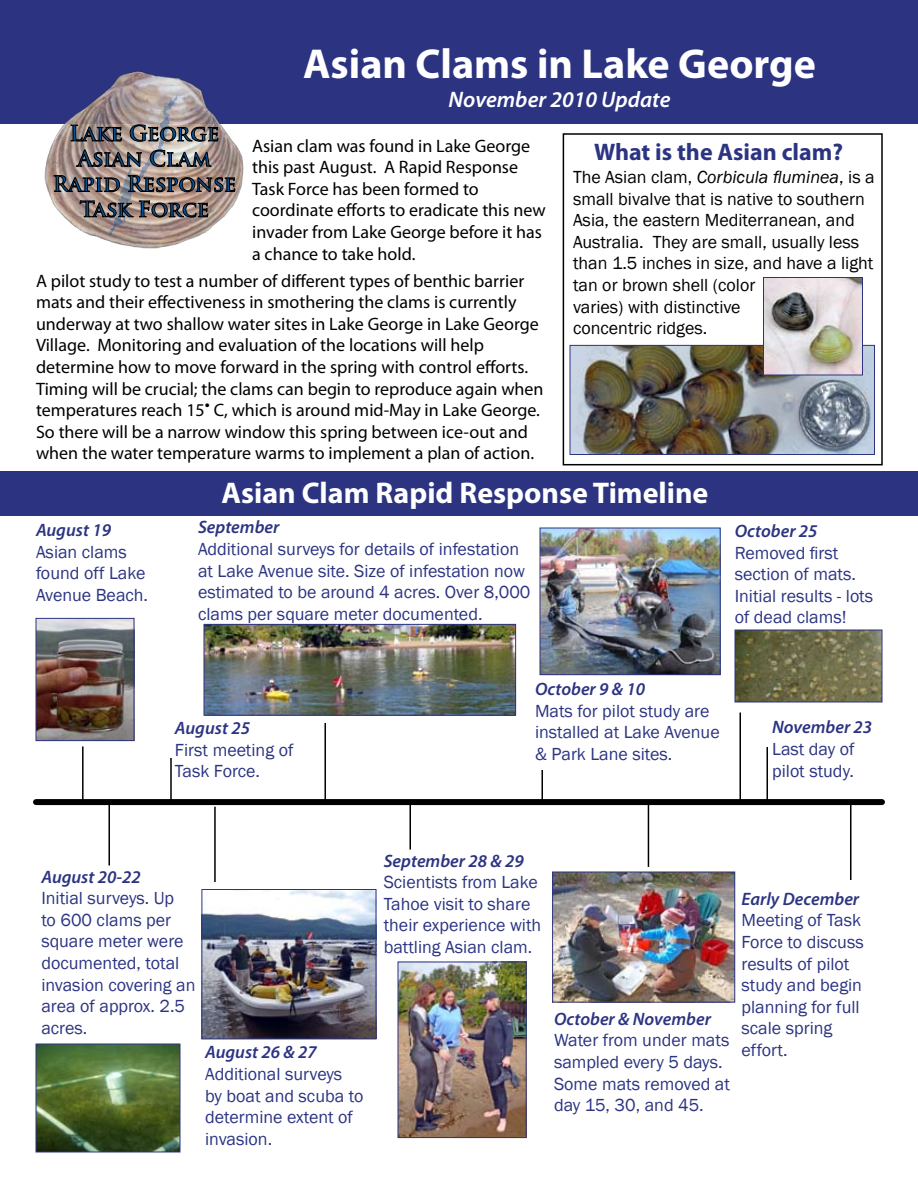
<style>
.page{position:relative;width:918px;height:1188px;background:#fff}
.page>*{position:absolute;margin:0;border:0;box-sizing:border-box;transform-origin:0 0}
.t1{font:700 42px "Myriad Pro";color:#fff}
.t2{font:700 30px "Myriad Pro";color:#fff}
.t3{font:700 24px "Myriad Pro";color:#2c3482}
.t4{font:italic 600 22.5px "Myriad Pro";color:#fff}
.t5{font:700 21px/25.3px "Trajan Pro";color:#045299;text-align:center}
.t6{font:18px/21.6px "Franklin Gothic";color:#2c3482}
.t7{font:18px/21.6px "Myriad Pro";color:#000}
.t8{font:18px/21.6px "Franklin Gothic";color:#000}
.t9{font:italic 600 18px "Myriad Pro";color:#2c3482}
.s1{font-style:italic}
</style>
<div class="page">
<div style="left:0;top:0;width:918px;height:124px;background:#2c3482"></div>
<div style="left:563px;top:133px;width:320px;height:332px;border:2px solid #000"></div>
<div style="left:36px;top:799px;width:846px;height:6px;background:#000"></div>
<hr style="left:82px;top:747px;width:2px;height:53px;background:#000">
<hr style="left:108px;top:804px;width:2px;height:62px;background:#000">
<hr style="left:170px;top:758px;width:2px;height:45px;background:#000">
<hr style="left:214px;top:807px;width:2px;height:75px;background:#000">
<hr style="left:324px;top:723px;width:2px;height:78px;background:#000">
<img style="left:572px;top:347px;width:301px;height:106px">
<div style="left:570px;top:345px;width:305px;height:110px;border:1px solid #2c3482"></div>
<hr style="left:410px;top:805px;width:1px;height:45px;background:#000">
<hr style="left:542px;top:770px;width:1px;height:31px;background:#000">
<hr style="left:648px;top:803px;width:1px;height:64px;background:#000">
<hr style="left:766px;top:747px;width:2px;height:54px;background:#000">
<hr style="left:850px;top:800px;width:2px;height:80px;background:#000">
<div style="left:0;top:471px;width:918px;height:45px;background:#2c3482"></div>
<img style="left:554px;top:874px;width:179px;height:126px">
<div style="left:552px;top:872px;width:183px;height:130px;border:1px solid #2c3482"></div>
<img style="left:206px;top:626px;width:308px;height:88px">
<div style="left:204px;top:624px;width:312px;height:92px;border:1px solid #2c3482"></div>
<img style="left:204px;top:891px;width:170px;height:146px">
<div style="left:202px;top:889px;width:174px;height:150px;border:1px solid #2c3482"></div>
<img style="left:38px;top:620px;width:94px;height:119px">
<div style="left:36px;top:618px;width:98px;height:123px;border:1px solid #2c3482"></div>
<img style="left:400px;top:964px;width:125px;height:172px">
<div style="left:398px;top:962px;width:129px;height:176px;border:1px solid #2c3482"></div>
<img style="left:38px;top:1046px;width:140px;height:104px">
<div style="left:36px;top:1044px;width:144px;height:108px;border:1px solid #2c3482"></div>
<img style="left:542px;top:530px;width:177px;height:143px">
<div style="left:540px;top:528px;width:181px;height:147px;border:1px solid #2c3482"></div>
<img style="left:44px;top:71px;width:200px;height:178px">
<svg style="left:53px;top:77px;width:183px;height:164px"></svg>
<img style="left:765px;top:279px;width:96px;height:94px">
<div style="left:763px;top:277px;width:100px;height:98px;border:1px solid #2c3482"></div>
<hr style="left:740px;top:712px;width:1px;height:89px;background:#000">
<img style="left:737px;top:632px;width:143px;height:68px">
<div style="left:735px;top:630px;width:147px;height:72px;border:1px solid #2c3482"></div>
<h1 class="t1" style="left:303px;top:36px;width:514px">Asian Clams in Lake George</h1>
<p class="t4" style="left:449px;top:86px;width:223px">November 2010 Update</p>
<p class="t5" style="left:53px;top:121px;width:185px">Lake George<br>Asian Clam<br>Rapid Response<br>Task Force</p>
<p class="t7" style="left:252px;top:134px;width:295px">Asian clam was found in Lake George this past August. A Rapid Response<br>Task Force has been formed to coordinate efforts to eradicate this new invader from Lake George before it has a chance to take hold.</p>
<p class="t7" style="left:36px;top:269px;width:509px">A pilot study to test a number of different types of benthic barrier mats and their effectiveness in smothering the clams is currently underway at two shallow water sites in Lake George in Lake George Village. Monitoring and evaluation of the locations will help determine how to move forward in the spring with control efforts.<br>Timing will be crucial; the clams can begin to reproduce again when temperatures reach 15• C, which is around mid-May in Lake George.<br>So there will be a narrow window this spring between ice-out and when the water temperature warms to implement a plan of action.</p>
<h2 class="t2" style="left:222px;top:473px;width:488px">Asian Clam Rapid Response Timeline</h2>
<h3 class="t3" style="left:594px;top:136px;width:251px">What is the Asian clam?</h3>
<p class="t8" style="left:573px;top:167px;width:303px">The Asian clam, <span class="s1">Corbicula fluminea</span>, is a small bivalve that is native to southern Asia, the eastern Mediterranean, and Australia. They are small, usually less than 1.5 inches in size, and have a light tan or brown shell (color<br>varies) with distinctive<br>concentric ridges.</p>
<p class="t9" style="left:36px;top:519px;width:77px">August 19</p>
<p class="t6" style="left:36px;top:541px;width:114px">Asian clams found off Lake<br>Avenue Beach.</p>
<p class="t9" style="left:198px;top:516px;width:83px">September</p>
<p class="t6" style="left:198px;top:539px;width:334px">Additional surveys for details of infestation at Lake Avenue site. Size of infestation now estimated to be around 4 acres. Over 8,000 clams per square meter documented.</p>
<p class="t9" style="left:735px;top:520px;width:84px">October 25</p>
<p class="t6" style="left:735px;top:542px;width:140px">Removed first section of mats.<br>Initial results - lots of dead clams!</p>
<p class="t9" style="left:175px;top:716px;width:77px">August 25</p>
<p class="t6" style="left:175px;top:739px;width:120px">First meeting of<br>Task Force.</p>
<p class="t9" style="left:535px;top:678px;width:112px">October 9 &amp; 10</p>
<p class="t6" style="left:535px;top:700px;width:186px">Mats for pilot study are installed at Lake Avenue &amp; Park Lane sites.</p>
<p class="t9" style="left:772px;top:716px;width:102px">November 23</p>
<p class="t6" style="left:772px;top:739px;width:84px">Last day of pilot study.</p>
<p class="t9" style="left:41px;top:865px;width:101px">August 20-22</p>
<p class="t6" style="left:41px;top:888px;width:156px">Initial surveys. Up<br>to 600 clams per square meter were documented, total invasion covering an area of approx. 2.5 acres.</p>
<p class="t9" style="left:205px;top:1041px;width:113px">August 26 &amp; 27</p>
<p class="t6" style="left:205px;top:1064px;width:160px">Additional surveys by boat and scuba to determine extent of invasion.</p>
<p class="t9" style="left:384px;top:849px;width:142px">September 28 &amp; 29</p>
<p class="t6" style="left:384px;top:872px;width:159px">Scientists from Lake<br>Tahoe visit to share their experience with battling Asian clam.</p>
<p class="t9" style="left:554px;top:1007px;width:158px">October &amp; November</p>
<p class="t6" style="left:554px;top:1030px;width:178px">Water from under mats sampled every 5 days.<br>Some mats removed at day 15, 30, and 45.</p>
<p class="t9" style="left:742px;top:887px;width:119px">Early December</p>
<p class="t6" style="left:742px;top:910px;width:124px">Meeting of Task<br>Force to discuss results of pilot study and begin planning for full scale spring effort.</p>
</div>
